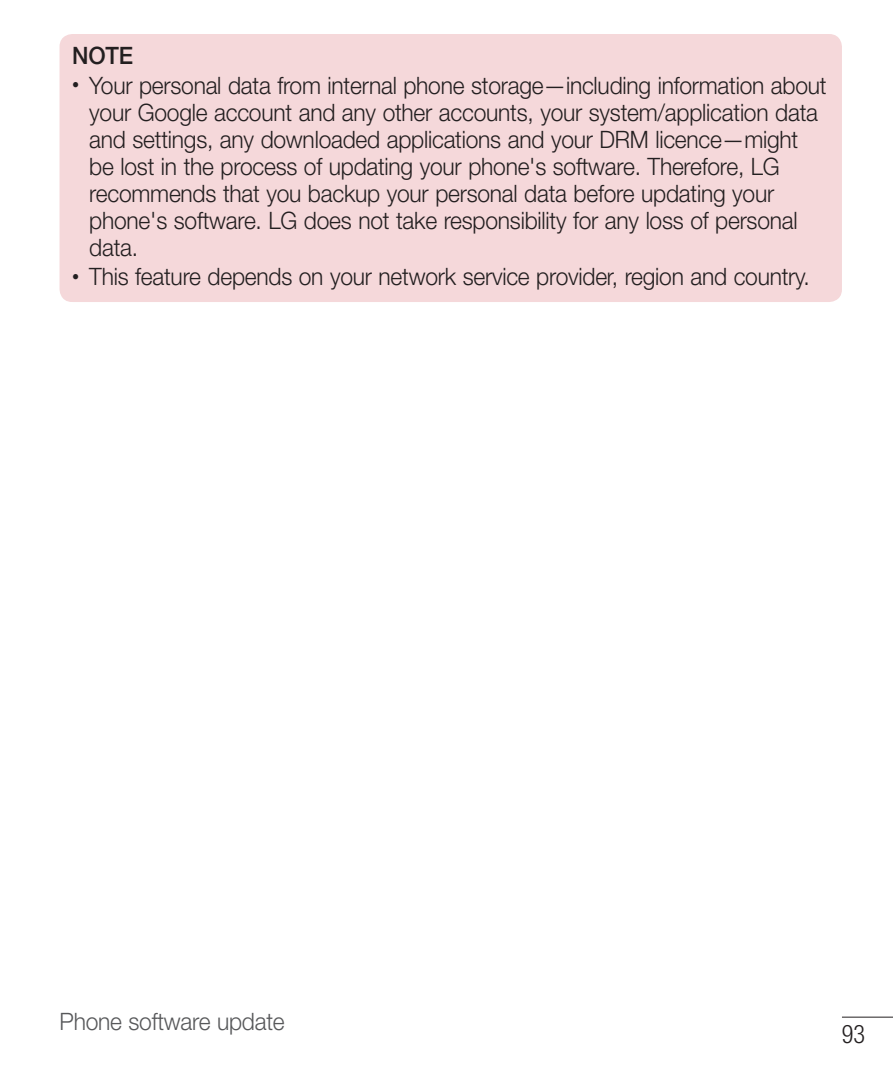
<style>
.page{position:relative;width:893px;height:1072px;background:#fff}
.page>*{position:absolute;margin:0;border:0;box-sizing:border-box;transform-origin:0 0}
.t1{font:300 condensed 25.5px "Helvetica Neue LT Pro";color:#231f20;scale:.95 1}
.t2{font:300 24px/27px "Helvetica Neue LT Pro";letter-spacing:-.01em;color:#231f20;scale:.95 1}
.t3{font:300 24px "Helvetica Neue LT Pro";letter-spacing:-.01em;color:#57585a;scale:.95 1}
.t4{font:500 24px "Helvetica Neue LT Pro";color:#231f20;scale:.95 1}
.s1{font-weight:400;font-stretch:condensed;font-size:15px}
</style>
<div class="page">
<hr style="left:842px;top:1016px;width:51px;height:1px;background:#231f20">
<div style="left:60px;top:34px;width:782px;height:268px;background:#f5d8da;border-radius:13px"></div>
<p class="t4" style="left:72px;top:41px;width:66px">NOTE</p>
<p class="t2" style="left:89px;top:71px;width:778px;text-indent:-17px"><span class="s1">•</span> Your personal data from internal phone storage—including information about your Google account and any other accounts, your system/application data and settings, any downloaded applications and your DRM licence—might be lost in the process of updating your phone's software. Therefore, LG recommends that you backup your personal data before updating your phone's software. LG does not take responsibility for any loss of personal data.</p>
<p class="t2" style="left:72px;top:262px;width:778px"><span class="s1">•</span> This feature depends on your network service provider, region and country.</p>
<p class="t3" style="left:60px;top:1006px;width:239px">Phone software update</p>
<p class="t1" style="left:842px;top:1019px;width:26px">93</p>
</div>
